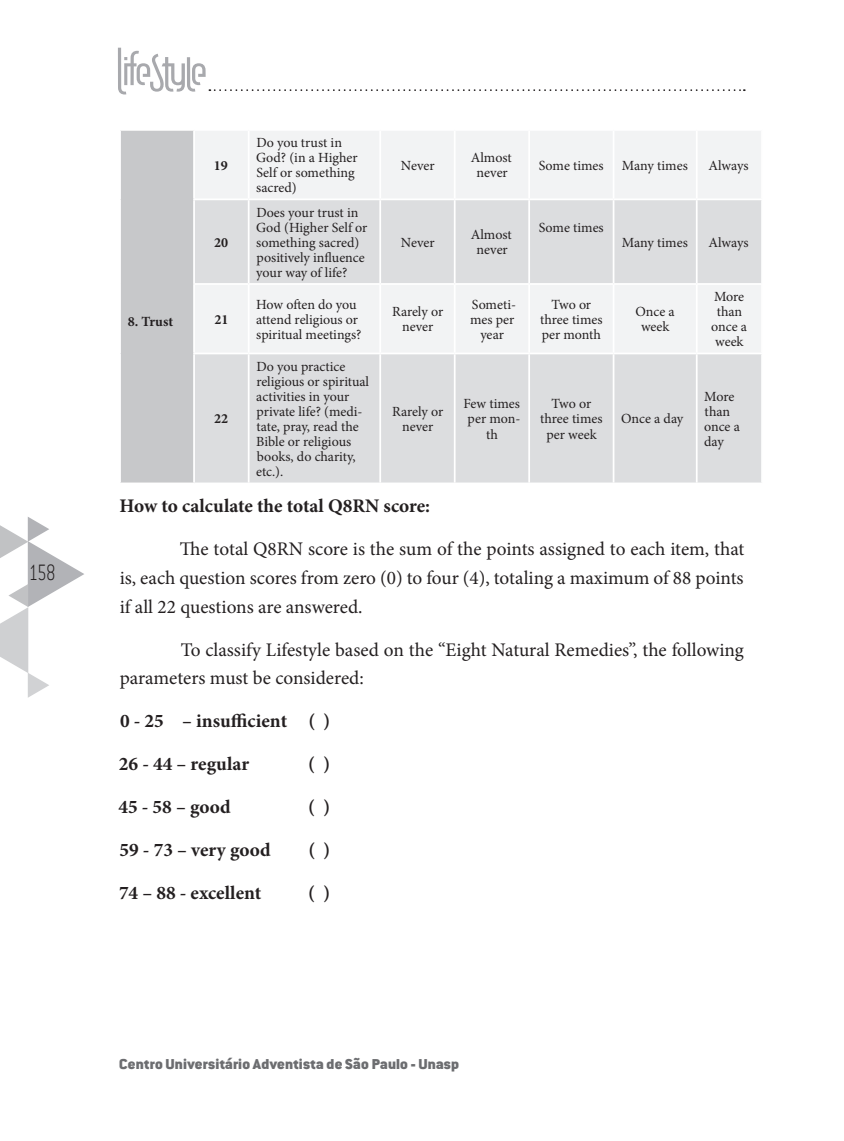
<style>
.page{position:relative;width:844px;height:1141px;background:#fff}
.page>*{position:absolute;margin:0;border:0;box-sizing:border-box;transform-origin:0 0}
.t1{font:200 24.5px "Conduit ITC Std";color:#231f20;scale:.75 1}
.t2{font:19.25px/28.9px "Minion Pro";color:#231f20;text-align:justify}
.t3{font:700 19.25px "Minion Pro";color:#231f20}
.t4{font:900 15.75px "Conduit ITC Std";letter-spacing:.01em;color:#6c6d70}
.t5{font:14px/15px "Minion Pro";color:#231f20;text-align:center}
.t6{font:700 14px "Minion Pro";color:#231f20}
</style>
<div class="page">
<svg style="left:118px;top:87px;width:8px;height:7px"></svg>
<img style="left:164px;top:57px;width:21px;height:35px">
<img style="left:150px;top:54px;width:14px;height:38px">
<svg style="left:187px;top:85px;width:8px;height:7px"></svg>
<img style="left:192px;top:63px;width:13px;height:22px">
<img style="left:139px;top:63px;width:11px;height:22px">
<img style="left:124px;top:51px;width:15px;height:34px">
<svg style="left:0;top:517px;width:84px;height:181px"></svg>
<svg style="left:209px;top:89px;width:535px;height:2px"></svg>
<div style="left:120px;top:130px;width:74px;height:353px;background:#c7c8ca"></div>
<div style="left:195px;top:131px;width:566px;height:67px;background:#f2f3f4"></div>
<svg style="left:195px;top:200px;width:566px;height:283px;fill:#dcdddf"></svg>
<hr style="left:119px;top:129px;width:75px;height:2px;background:#fff">
<hr style="left:119px;top:131px;width:2px;height:68px;background:#fff">
<hr style="left:119px;top:199px;width:2px;height:85px;background:#fff">
<hr style="left:119px;top:284px;width:2px;height:69px;background:#fff">
<hr style="left:119px;top:353px;width:2px;height:130px;background:#fff">
<hr style="left:193px;top:131px;width:2px;height:67px;background:#fff">
<hr style="left:248px;top:131px;width:1px;height:67px;background:#fff">
<hr style="left:379px;top:131px;width:2px;height:67px;background:#fff">
<hr style="left:453px;top:131px;width:2px;height:67px;background:#fff">
<hr style="left:528px;top:131px;width:2px;height:67px;background:#fff">
<hr style="left:612px;top:131px;width:2px;height:67px;background:#fff">
<hr style="left:695px;top:131px;width:2px;height:67px;background:#fff">
<hr style="left:193px;top:198px;width:55px;height:2px;background:#fff">
<hr style="left:193px;top:200px;width:2px;height:83px;background:#fff">
<hr style="left:248px;top:200px;width:1px;height:83px;background:#fff">
<hr style="left:379px;top:200px;width:2px;height:83px;background:#fff">
<hr style="left:453px;top:200px;width:2px;height:83px;background:#fff">
<hr style="left:528px;top:200px;width:2px;height:83px;background:#fff">
<hr style="left:612px;top:200px;width:2px;height:83px;background:#fff">
<hr style="left:695px;top:200px;width:2px;height:83px;background:#fff">
<hr style="left:193px;top:283px;width:55px;height:2px;background:#fff">
<hr style="left:193px;top:285px;width:2px;height:68px;background:#fff">
<hr style="left:248px;top:283px;width:132px;height:2px;background:#fff">
<hr style="left:248px;top:285px;width:1px;height:68px;background:#fff">
<hr style="left:380px;top:283px;width:74px;height:2px;background:#fff">
<hr style="left:379px;top:285px;width:2px;height:68px;background:#fff">
<hr style="left:454px;top:283px;width:75px;height:2px;background:#fff">
<hr style="left:453px;top:285px;width:2px;height:68px;background:#fff">
<hr style="left:529px;top:283px;width:84px;height:2px;background:#fff">
<hr style="left:528px;top:285px;width:2px;height:68px;background:#fff">
<hr style="left:613px;top:283px;width:83px;height:2px;background:#fff">
<hr style="left:612px;top:285px;width:2px;height:68px;background:#fff">
<hr style="left:696px;top:283px;width:66px;height:2px;background:#fff">
<hr style="left:695px;top:285px;width:2px;height:68px;background:#fff">
<hr style="left:193px;top:353px;width:55px;height:1px;background:#fff">
<hr style="left:193px;top:354px;width:2px;height:129px;background:#fff">
<hr style="left:248px;top:353px;width:132px;height:1px;background:#fff">
<hr style="left:248px;top:354px;width:1px;height:129px;background:#fff">
<hr style="left:380px;top:353px;width:74px;height:1px;background:#fff">
<hr style="left:379px;top:354px;width:2px;height:129px;background:#fff">
<hr style="left:454px;top:353px;width:75px;height:1px;background:#fff">
<hr style="left:453px;top:354px;width:2px;height:129px;background:#fff">
<hr style="left:529px;top:353px;width:84px;height:1px;background:#fff">
<hr style="left:528px;top:354px;width:2px;height:129px;background:#fff">
<hr style="left:613px;top:353px;width:83px;height:1px;background:#fff">
<hr style="left:612px;top:354px;width:2px;height:129px;background:#fff">
<hr style="left:696px;top:353px;width:66px;height:1px;background:#fff">
<hr style="left:695px;top:354px;width:2px;height:129px;background:#fff">
<h1 class="t1" style="left:29px;top:557px;width:38px">158</h1>
<p class="t6" style="left:128px;top:316px;width:47px">8. Trust</p>
<p class="t6" style="left:214px;top:160px;width:15px">19</p>
<p class="t6" style="left:214px;top:237px;width:16px">20</p>
<p class="t6" style="left:214px;top:314px;width:16px">21</p>
<p class="t6" style="left:214px;top:413px;width:16px">22</p>
<p class="t5" style="left:256px;top:136px;width:103px;text-align:left">Do you trust in<br>God? (in a Higher<br>Self or something sacred)</p>
<p class="t5" style="left:256px;top:206px;width:113px;text-align:left">Does your trust in<br>God (Higher Self or something sacred) positively influence your way of life?</p>
<p class="t5" style="left:401px;top:159px;width:35px">Never</p>
<p class="t5" style="left:470px;top:151px;width:43px">Almost never</p>
<p class="t5" style="left:538px;top:159px;width:66px">Some times</p>
<p class="t5" style="left:621px;top:159px;width:67px">Many times</p>
<p class="t5" style="left:708px;top:159px;width:42px">Always</p>
<p class="t5" style="left:401px;top:236px;width:35px">Never</p>
<p class="t5" style="left:470px;top:228px;width:43px">Almost never</p>
<p class="t5" style="left:538px;top:221px;width:66px">Some times</p>
<p class="t5" style="left:621px;top:236px;width:67px">Many times</p>
<p class="t5" style="left:708px;top:236px;width:42px">Always</p>
<p class="t5" style="left:256px;top:298px;width:107px;text-align:left">How often do you attend religious or spiritual meetings?</p>
<p class="t5" style="left:392px;top:305px;width:53px">Rarely or never</p>
<p class="t5" style="left:470px;top:298px;width:48px">Someti&shy;mes per year</p>
<p class="t5" style="left:540px;top:298px;width:64px">Two or three times per month</p>
<p class="t5" style="left:635px;top:305px;width:41px">Once a week</p>
<p class="t5" style="left:256px;top:360px;width:115px;text-align:left">Do you practice religious or spiritual activities in your private life? (medi&shy;tate, pray, read the<br>Bible or religious books, do charity, etc.).</p>
<p class="t5" style="left:392px;top:405px;width:53px">Rarely or never</p>
<p class="t5" style="left:463px;top:398px;width:58px">Few times per mon&shy;th</p>
<p class="t5" style="left:540px;top:398px;width:64px">Two or three times per week</p>
<p class="t5" style="left:621px;top:413px;width:64px">Once a day</p>
<p class="t5" style="left:711px;top:290px;width:37px">More than once a week</p>
<p class="t5" style="left:704px;top:390px;width:37px;text-align:left">More than once a day</p>
<h2 class="t3" style="left:119px;top:498px;width:312px">How to calculate the total Q8RN score:</h2>
<h2 class="t2" style="left:120px;top:536px;width:626px;text-indent:60px">The total Q8RN score is the sum of the points assigned to each item, that is, each question scores from zero (0) to four (4), totaling a maximum of 88 points if all 22 questions are answered.</h2>
<h2 class="t2" style="left:120px;top:637px;width:625px;text-indent:61px">To classify Lifestyle based on the “Eight Natural Remedies”, the following parameters must be considered:</h2>
<h2 class="t3" style="left:120px;top:714px;width:212px">0 - 25 – insufficient ( )</h2>
<h2 class="t3" style="left:119px;top:756px;width:132px">26 - 44 – regular</h2>
<h2 class="t3" style="left:308px;top:756px;width:23px">( )</h2>
<h2 class="t3" style="left:118px;top:799px;width:114px">45 - 58 – good</h2>
<h2 class="t3" style="left:308px;top:799px;width:23px">( )</h2>
<h2 class="t3" style="left:119px;top:842px;width:153px">59 - 73 – very good</h2>
<h2 class="t3" style="left:308px;top:842px;width:23px">( )</h2>
<h2 class="t3" style="left:119px;top:885px;width:144px">74 – 88 - excellent</h2>
<h2 class="t3" style="left:308px;top:885px;width:23px">( )</h2>
<p class="t4" style="left:119px;top:1058px;width:341px">Centro Universitário Adventista de São Paulo - Unasp</p>
</div>
